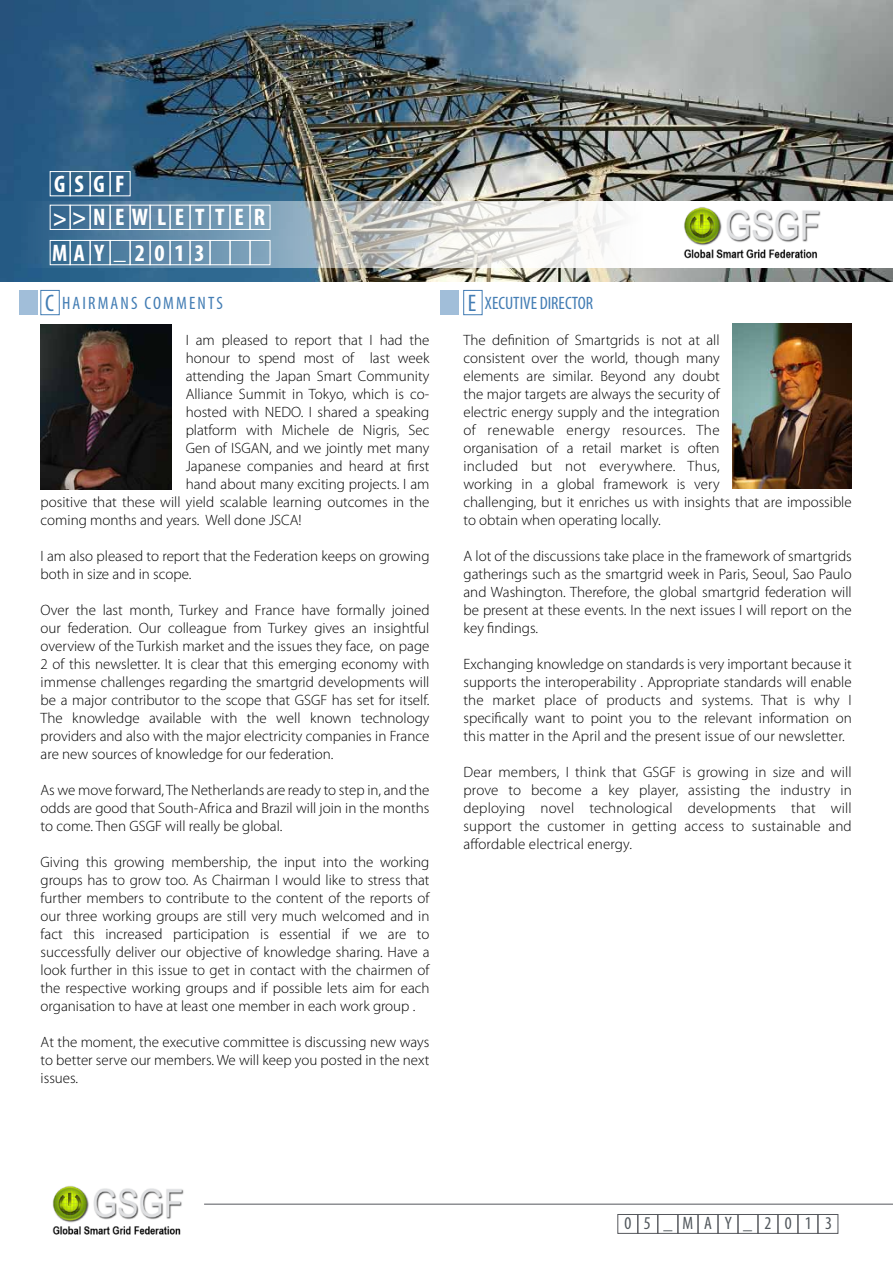
<style>
.page{position:relative;width:893px;height:1263px;background:#fff}
.page>*{position:absolute;margin:0;border:0;box-sizing:border-box;transform-origin:0 0}
.t1{font:700 condensed 24px "Myriad Pro";letter-spacing:.365em;color:#fff}
.t2{font:condensed 24px "Myriad Pro";color:#437db4}
.t3{font:condensed 18px "Myriad Pro";letter-spacing:.12em;color:#437db4}
.t4{font:condensed 18px "Myriad Pro";color:#437db4}
.t5{font:condensed 18px "Myriad Pro";letter-spacing:.71em;color:#51575c}
.t6{font:300 15px/18px "Myriad Pro";color:#000;text-align:justify}
</style>
<div class="page">
<div style="left:758px;top:1214px;width:20px;height:19px;border:1px solid #55575c"></div>
<div style="left:778px;top:1214px;width:20px;height:19px;border:1px solid #55575c"></div>
<div style="left:798px;top:1214px;width:20px;height:19px;border:1px solid #55575c"></div>
<div style="left:818px;top:1214px;width:20px;height:19px;border:1px solid #55575c"></div>
<div style="left:618px;top:1214px;width:20px;height:19px;border:1px solid #55575c"></div>
<div style="left:638px;top:1214px;width:20px;height:19px;border:1px solid #55575c"></div>
<div style="left:658px;top:1214px;width:20px;height:19px;border:1px solid #55575c"></div>
<div style="left:738px;top:1214px;width:20px;height:19px;border:1px solid #55575c"></div>
<div style="left:718px;top:1214px;width:20px;height:19px;border:1px solid #55575c"></div>
<div style="left:698px;top:1214px;width:20px;height:19px;border:1px solid #55575c"></div>
<div style="left:678px;top:1214px;width:20px;height:19px;border:1px solid #55575c"></div>
<img style="left:52px;top:1186px;width:132px;height:49px">
<hr style="left:204px;top:1204px;width:689px;height:1px;background:#55575c">
<img style="left:0;top:0;width:893px;height:282px">
<svg style="left:0;top:201px;width:893px;height:67px"></svg>
<div style="left:90px;top:240px;width:20px;height:25px;border:1px solid #fff"></div>
<div style="left:130px;top:205px;width:20px;height:25px;border:1px solid #fff"></div>
<div style="left:130px;top:240px;width:20px;height:25px;border:1px solid #fff"></div>
<div style="left:150px;top:205px;width:20px;height:25px;border:1px solid #fff"></div>
<div style="left:150px;top:240px;width:20px;height:25px;border:1px solid #fff"></div>
<div style="left:170px;top:205px;width:20px;height:25px;border:1px solid #fff"></div>
<div style="left:170px;top:240px;width:20px;height:25px;border:1px solid #fff"></div>
<div style="left:190px;top:205px;width:20px;height:25px;border:1px solid #fff"></div>
<div style="left:190px;top:240px;width:20px;height:25px;border:1px solid #fff"></div>
<div style="left:210px;top:205px;width:20px;height:25px;border:1px solid #fff"></div>
<div style="left:210px;top:240px;width:20px;height:25px;border:1px solid #fff"></div>
<div style="left:230px;top:240px;width:20px;height:25px;border:1px solid #fff"></div>
<div style="left:250px;top:240px;width:20px;height:25px;border:1px solid #fff"></div>
<div style="left:230px;top:205px;width:20px;height:25px;border:1px solid #fff"></div>
<div style="left:250px;top:205px;width:20px;height:25px;border:1px solid #fff"></div>
<div style="left:110px;top:205px;width:20px;height:25px;border:1px solid #fff"></div>
<div style="left:110px;top:171px;width:20px;height:25px;border:1px solid #fff"></div>
<div style="left:110px;top:240px;width:20px;height:25px;border:1px solid #fff"></div>
<div style="left:90px;top:205px;width:20px;height:25px;border:1px solid #fff"></div>
<div style="left:90px;top:171px;width:20px;height:25px;border:1px solid #fff"></div>
<div style="left:70px;top:205px;width:20px;height:25px;border:1px solid #fff"></div>
<div style="left:70px;top:171px;width:20px;height:25px;border:1px solid #fff"></div>
<div style="left:70px;top:240px;width:20px;height:25px;border:1px solid #fff"></div>
<div style="left:50px;top:240px;width:20px;height:25px;border:1px solid #fff"></div>
<div style="left:41px;top:290px;width:18px;height:25px;border:1px solid #437db4"></div>
<div style="left:19px;top:290px;width:19px;height:25px;background:#a1bed9"></div>
<div style="left:463px;top:290px;width:19px;height:25px;border:1px solid #437db4"></div>
<div style="left:441px;top:290px;width:18px;height:25px;background:#a1bed9"></div>
<img style="left:41px;top:324px;width:130px;height:165px">
<img style="left:732px;top:324px;width:120px;height:164px">
<img style="left:679px;top:202px;width:142px;height:66px">
<h1 class="t1" style="left:54px;top:169px;width:72px">G S G F</h1>
<h1 class="t1" style="left:53px;top:202px;width:133px">&gt;&gt;NEWLE</h1>
<h1 class="t1" style="left:195px;top:202px;width:71px">T ER</h1>
<h1 class="t1" style="left:215px;top:202px;width:11px">T</h1>
<h1 class="t1" style="left:52px;top:238px;width:154px">M A Y _ 2 0 1 3</h1>
<h1 class="t2" style="left:45px;top:288px;width:9px">C</h1>
<h1 class="t2" style="left:468px;top:288px;width:8px">E</h1>
<p class="t3" style="left:62px;top:292px;width:162px">HAIRMANS COMMENTS</p>
<p class="t6" style="left:186px;top:331px;width:245px">I am pleased to report that I had the</p>
<p class="t6" style="left:186px;top:349px;width:245px">honour to spend most of last week</p>
<p class="t6" style="left:186px;top:367px;width:245px">attending the Japan Smart Community</p>
<p class="t6" style="left:186px;top:385px;width:245px">Alliance Summit in Tokyo, which is co-</p>
<p class="t6" style="left:186px;top:403px;width:245px">hosted with NEDO. I shared a speaking</p>
<p class="t6" style="left:186px;top:421px;width:245px">platform with Michele de Nigris, Sec</p>
<p class="t6" style="left:186px;top:439px;width:245px">Gen of ISGAN, and we jointly met many</p>
<p class="t6" style="left:186px;top:457px;width:245px">Japanese companies and heard at first</p>
<p class="t6" style="left:186px;top:475px;width:245px">hand about many exciting projects. I am</p>
<p class="t6" style="left:41px;top:493px;width:390px">positive that these will yield scalable learning outcomes in the</p>
<p class="t6" style="left:41px;top:511px;width:262px">coming months and years. Well done JSCA!</p>
<p class="t6" style="left:41px;top:547px;width:390px">I am also pleased to report that the Federation keeps on growing both in size and in scope.</p>
<p class="t6" style="left:41px;top:601px;width:390px">Over the last month, Turkey and France have formally joined our federation. Our colleague from Turkey gives an insightful overview of the Turkish market and the issues they face, on page 2 of this newsletter. It is clear that this emerging economy with immense challenges regarding the smartgrid developments will be a major contributor to the scope that GSGF has set for itself.<br>The knowledge available with the well known technology providers and also with the major electricity companies in France are new sources of knowledge for our federation.</p>
<p class="t6" style="left:41px;top:781px;width:390px">As we move forward, The Netherlands are ready to step in, and the odds are good that South-Africa and Brazil will join in the months to come. Then GSGF will really be global.</p>
<p class="t6" style="left:41px;top:853px;width:390px">Giving this growing membership, the input into the working groups has to grow too. As Chairman I would like to stress that further members to contribute to the content of the reports of our three working groups are still very much welcomed and in fact this increased participation is essential if we are to successfully deliver our objective of knowledge sharing. Have a look further in this issue to get in contact with the chairmen of the respective working groups and if possible lets aim for each organisation to have at least one member in each work group .</p>
<p class="t6" style="left:41px;top:1033px;width:390px">At the moment, the executive committee is discussing new ways to better serve our members. We will keep you posted in the next issues.</p>
<p class="t4" style="left:485px;top:292px;width:110px">XECUTIVE DIRECTOR</p>
<p class="t6" style="left:463px;top:331px;width:390px;text-align:left">The definition of Smartgrids is not at all<br>consistent over the world, though many<br>elements are similar. Beyond any doubt<br>the major targets are always the security of<br>electric energy supply and the integration<br>of renewable energy resources. The<br>organisation of a retail market is often<br>included but not everywhere. Thus,<br>working in a global framework is very<br>challenging, but it enriches us with insights that are impossible to obtain when operating locally.</p>
<p class="t6" style="left:463px;top:547px;width:390px">A lot of the discussions take place in the framework of smartgrids gatherings such as the smartgrid week in Paris, Seoul, Sao Paulo and Washington. Therefore, the global smartgrid federation will be present at these events. In the next issues I will report on the key findings.</p>
<p class="t6" style="left:463px;top:655px;width:390px">Exchanging knowledge on standards is very important because it supports the interoperability . Appropriate standards will enable the market place of products and systems. That is why I specifically want to point you to the relevant information on this matter in the April and the present issue of our newsletter.</p>
<p class="t6" style="left:463px;top:763px;width:390px">Dear members, I think that GSGF is growing in size and will prove to become a key player, assisting the industry in deploying novel technological developments that will support the customer in getting access to sustainable and affordable electrical energy.</p>
<p class="t5" style="left:625px;top:1212px;width:209px">05_MAY_2013</p>
</div>
